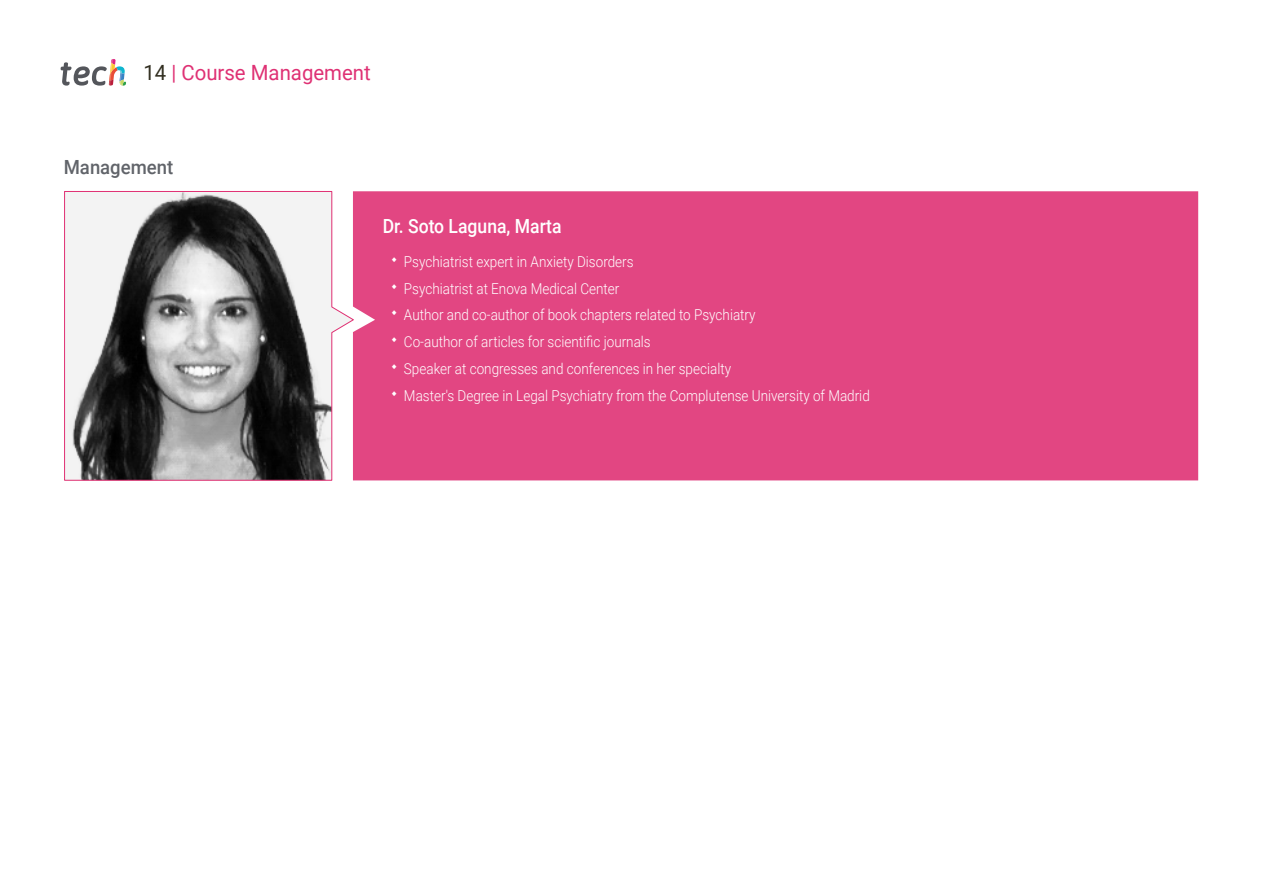
<style>
.page{position:relative;width:1263px;height:893px;background:#fff}
.page>*{position:absolute;margin:0;border:0;box-sizing:border-box;transform-origin:0 0}
.t1{font:21px "Roboto";color:#df3174}
.t2{font:500 19.5px "Roboto";color:#fff;scale:.9 1}
.t3{font:500 19.5px "Roboto";color:#61646a;scale:.95 1}
.t4{font:300 15px/26.7px "Roboto";color:#fff;scale:.9 1}
.s1{color:#312e20}
</style>
<div class="page">
<svg style="left:61px;top:59px;width:65px;height:27px"></svg>
<div style="left:354px;top:191px;width:844px;height:289px;background:#e24682"></div>
<svg style="left:64px;top:191px;width:290px;height:290px"></svg>
<svg style="left:392px;top:257px;width:5px;height:5px"></svg>
<svg style="left:392px;top:284px;width:5px;height:5px"></svg>
<svg style="left:392px;top:310px;width:5px;height:5px"></svg>
<svg style="left:392px;top:337px;width:5px;height:5px"></svg>
<svg style="left:392px;top:364px;width:5px;height:5px"></svg>
<svg style="left:392px;top:391px;width:5px;height:5px"></svg>
<h1 class="t1" style="left:144px;top:57px;width:229px"><span class="s1">14</span> | Course Management</h1>
<h2 class="t3" style="left:64px;top:154px;width:117px">Management</h2>
<h2 class="t2" style="left:383px;top:212px;width:200px">Dr. Soto Laguna, Marta</h2>
<p class="t4" style="left:404px;top:248px;width:519px">Psychiatrist expert in Anxiety Disorders<br>Psychiatrist at Enova Medical Center<br>Author and co-author of book chapters related to Psychiatry<br>Co-author of articles for scientific journals<br>Speaker at congresses and conferences in her specialty<br>Master's Degree in Legal Psychiatry from the Complutense University of Madrid</p>
</div>
